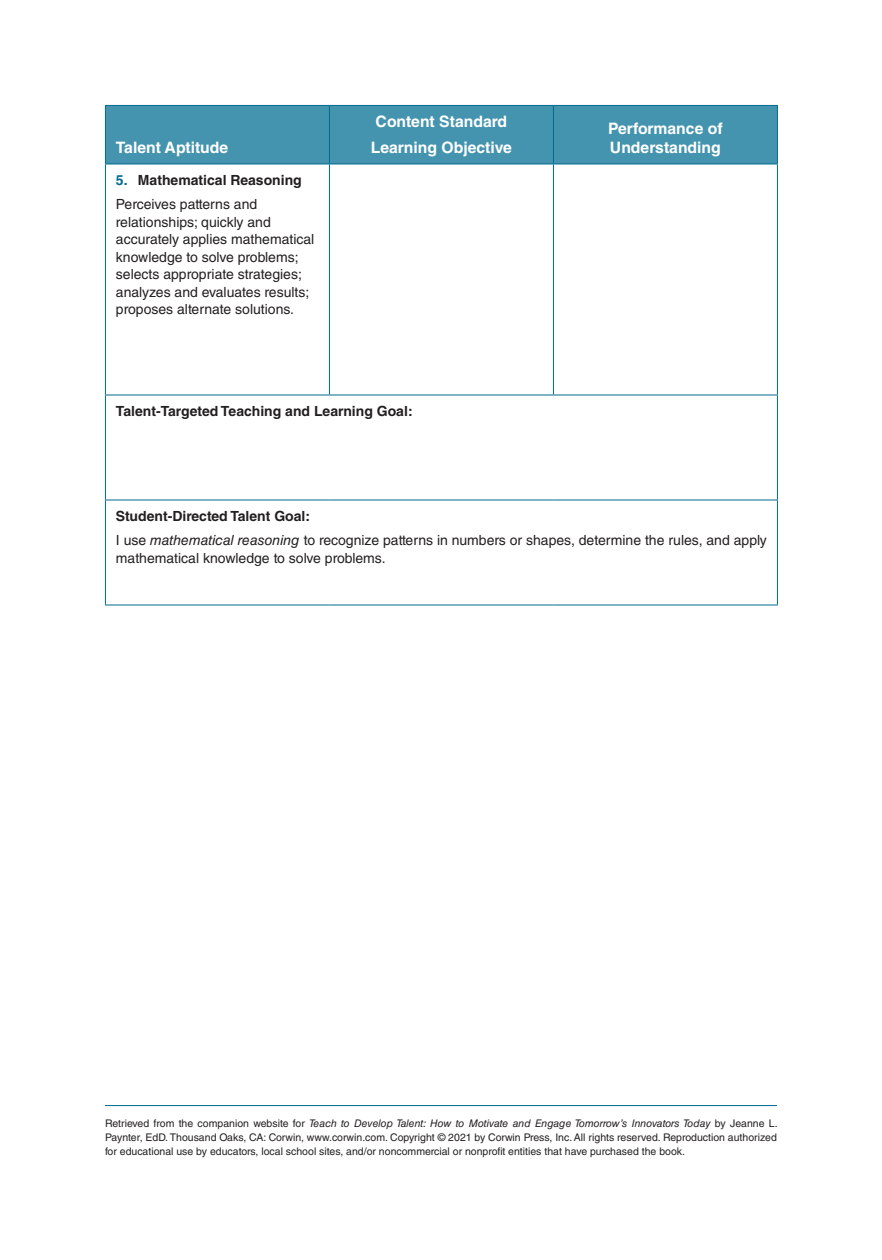
<style>
.page{position:relative;width:882px;height:1260px;background:#fff}
.page>*{position:absolute;margin:0;border:0;box-sizing:border-box;transform-origin:0 0}
.FCH{font:700 15.75px/19.2px "Helvetica LT Std";color:#fff}
.FTEXT{font:14px/17.5px "Helvetica LT Std";color:#231f20}
.FTEXT-2{font:700 14px "Helvetica LT Std";color:#231f20}
.TEXT{font:10.5px/14px "Helvetica LT Std";color:#231f20;text-align:justify}
.s1{color:#006a8f}
.s2{font-style:italic}
</style>
<div class="page">
<div style="left:106px;top:106px;width:671px;height:58px;background:#4494af"></div>
<hr style="left:105px;top:105px;width:224px;height:1px;background:#006a8f">
<hr style="left:105px;top:106px;width:1px;height:58px;background:#006a8f">
<hr style="left:329px;top:105px;width:224px;height:1px;background:#006a8f">
<hr style="left:329px;top:106px;width:1px;height:58px;background:#006a8f">
<hr style="left:553px;top:105px;width:225px;height:1px;background:#006a8f">
<hr style="left:553px;top:106px;width:1px;height:58px;background:#006a8f">
<hr style="left:777px;top:106px;width:1px;height:58px;background:#006a8f">
<hr style="left:105px;top:164px;width:224px;height:1px;background:#006a8f">
<hr style="left:105px;top:164px;width:1px;height:231px;background:#006a8f">
<hr style="left:329px;top:164px;width:224px;height:1px;background:#006a8f">
<hr style="left:329px;top:164px;width:1px;height:231px;background:#006a8f">
<hr style="left:553px;top:164px;width:225px;height:1px;background:#006a8f">
<hr style="left:553px;top:164px;width:1px;height:231px;background:#006a8f">
<hr style="left:777px;top:164px;width:1px;height:231px;background:#006a8f">
<hr style="left:105px;top:395px;width:224px;height:1px;background:#006a8f">
<hr style="left:105px;top:395px;width:1px;height:105px;background:#006a8f">
<hr style="left:329px;top:395px;width:224px;height:1px;background:#006a8f">
<hr style="left:553px;top:395px;width:225px;height:1px;background:#006a8f">
<hr style="left:777px;top:395px;width:1px;height:105px;background:#006a8f">
<hr style="left:105px;top:500px;width:224px;height:1px;background:#006a8f">
<hr style="left:105px;top:500px;width:1px;height:105px;background:#006a8f">
<hr style="left:329px;top:500px;width:224px;height:1px;background:#006a8f">
<hr style="left:553px;top:500px;width:225px;height:1px;background:#006a8f">
<hr style="left:777px;top:500px;width:1px;height:105px;background:#006a8f">
<hr style="left:105px;top:605px;width:224px;height:1px;background:#006a8f">
<hr style="left:329px;top:605px;width:224px;height:1px;background:#006a8f">
<hr style="left:553px;top:605px;width:225px;height:1px;background:#006a8f">
<hr style="left:105px;top:1105px;width:672px;height:1px;background:#006a8f">
<p class="FCH" style="left:116px;top:138px;width:114px">Talent Aptitude</p>
<p class="FTEXT-2" style="left:116px;top:171px;width:187px"><span class="s1">5.</span> Mathematical Reasoning</p>
<p class="FTEXT" style="left:116px;top:195px;width:200px">Perceives patterns and relationships; quickly and accurately applies mathematical knowledge to solve problems; selects appropriate strategies; analyzes and evaluates results; proposes alternate solutions.</p>
<p class="FCH" style="left:376px;top:112px;width:133px">Content Standard</p>
<p class="FCH" style="left:371px;top:138px;width:143px">Learning Objective</p>
<p class="FTEXT-2" style="left:116px;top:402px;width:298px">Talent-Targeted Teaching and Learning Goal:</p>
<p class="FCH" style="left:608px;top:119px;width:116px">Performance of<br>Understanding</p>
<p class="FTEXT-2" style="left:116px;top:507px;width:196px">Student-Directed Talent Goal:</p>
<p class="FTEXT" style="left:116px;top:531px;width:653px">I use <span class="s2">mathematical reasoning</span> to recognize patterns in numbers or shapes, determine the rules, and apply mathematical knowledge to solve problems.</p>
<p class="TEXT" style="left:105px;top:1116px;width:674px">Retrieved from the companion website for <span class="s2">Teach to Develop Talent: How to Motivate and Engage Tomorrow’s Innovators Today</span> by Jeanne L.<br>Paynter, EdD. Thousand Oaks, CA: Corwin, www.corwin.com. Copyright © 2021 by Corwin Press, Inc. All rights reserved. Reproduction authorized for educational use by educators, local school sites, and/or noncommercial or nonprofit entities that have purchased the book.</p>
</div>
